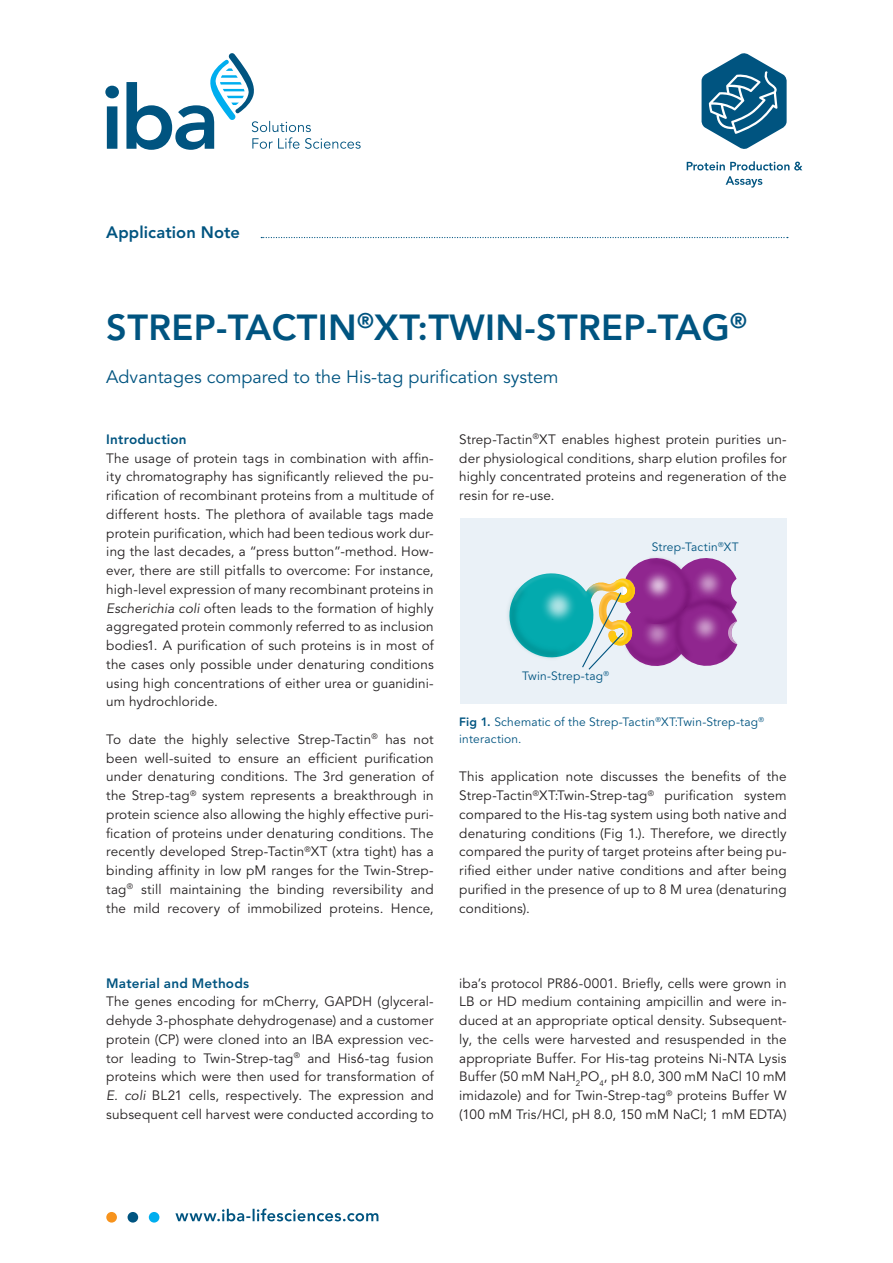
<style>
.page{position:relative;width:893px;height:1263px;background:#fff}
.page>*{position:absolute;margin:0;border:0;box-sizing:border-box;transform-origin:0 0}
.Titel_Headline_24p_2{font:800 36px "Avenir LT Std";letter-spacing:.01em;color:#005480}
.Titel_Subline_12p{font:18px "Avenir LT Std";color:#005480}
.t1{font:800 16.5px "Avenir LT Std";letter-spacing:.005em;color:#005480}
.Fließtext_Applicatio{font:13.5px/18.8px "Avenir LT Std";letter-spacing:.01em;color:#231f20;text-align:justify}
.Subhead_1_9p_12_5{font:800 13.5px "Avenir LT Std";letter-spacing:.015em;color:#005480}
.Marginaltext_Grafikt{font:12px/16.5px "Avenir LT Std";letter-spacing:.015em;color:#005480}
.s1{font-style:italic}
.s2{font-weight:800}
</style>
<div class="page">
<svg style="left:105px;top:53px;width:256px;height:97px"></svg>
<svg style="left:175px;top:1208px;width:203px;height:13px"></svg>
<div style="left:106px;top:1212px;width:11px;height:10px;background:#f7931d;border-radius:50%"></div>
<div style="left:128px;top:1212px;width:10px;height:10px;background:#005480;border-radius:50%"></div>
<div style="left:149px;top:1212px;width:10px;height:10px;background:#00aeef;border-radius:50%"></div>
<svg style="left:702px;top:53px;width:85px;height:96px"></svg>
<svg style="left:687px;top:161px;width:115px;height:27px"></svg>
<svg style="left:261px;top:237px;width:527px;height:1px"></svg>
<div style="left:460px;top:518px;width:327px;height:186px;background:#eaf1f7"></div>
<svg style="left:508px;top:557px;width:229px;height:113px"></svg>
<p class="t1" style="left:106px;top:223px;width:135px">Application Note</p>
<p class="Titel_Headline_24p_2" style="left:106px;top:306px;width:642px">STREP-TACTIN<sup>®</sup>XT:TWIN-STREP-TAG<sup>®</sup></p>
<p class="Titel_Subline_12p" style="left:106px;top:366px;width:454px">Advantages compared to the His-tag purification system</p>
<p class="Subhead_1_9p_12_5" style="left:106px;top:431px;width:82px">Introduction</p>
<p class="Fließtext_Applicatio" style="left:106px;top:449px;width:329px">The usage of protein tags in combination with affin&shy;ity chromatography has significantly relieved the pu&shy;rification of recombinant proteins from a multitude of different hosts. The plethora of available tags made protein purification, which had been tedious work dur&shy;ing the last decades, a “press button”-method. How&shy;ever, there are still pitfalls to overcome: For instance, high-level expression of many recombinant proteins in <span class="s1">Escherichia coli</span> often leads to the formation of highly aggregated protein commonly referred to as inclusion bodies1. A purification of such proteins is in most of the cases only possible under denaturing conditions using high concentrations of either urea or guanidini&shy;um hydrochloride.</p>
<p class="Fließtext_Applicatio" style="left:106px;top:730px;width:329px">To date the highly selective Strep-Tactin<sup>®</sup> has not been well-suited to ensure an efficient purification under denaturing conditions. The 3rd generation of the Strep-tag<sup>®</sup> system represents a breakthrough in protein science also allowing the highly effective puri&shy;fication of proteins under denaturing conditions. The recently developed Strep-Tactin<sup>®</sup>XT (xtra tight) has a binding affinity in low pM ranges for the Twin-Strep&shy;tag<sup>®</sup> still maintaining the binding reversibility and the mild recovery of immobilized proteins. Hence,</p>
<p class="Subhead_1_9p_12_5" style="left:106px;top:975px;width:144px">Material and Methods</p>
<p class="Fließtext_Applicatio" style="left:106px;top:993px;width:329px">The genes encoding for mCherry, GAPDH (glyceral&shy;dehyde 3-phosphate dehydrogenase) and a customer protein (CP) were cloned into an IBA expression vec&shy;tor leading to Twin-Strep-tag<sup>®</sup> and His6-tag fusion proteins which were then used for transformation of <span class="s1">E. coli</span> BL21 cells, respectively. The expression and subsequent cell harvest were conducted according to</p>
<p class="Fließtext_Applicatio" style="left:459px;top:430px;width:329px">Strep-Tactin<sup>®</sup>XT enables highest protein purities un&shy;der physiological conditions, sharp elution profiles for highly concentrated proteins and regeneration of the resin for re-use.</p>
<p class="Marginaltext_Grafikt" style="left:652px;top:538px;width:88px">Strep-Tactin<sup>®</sup>XT</p>
<p class="Marginaltext_Grafikt" style="left:522px;top:668px;width:88px">Twin-Strep-tag<sup>®</sup></p>
<p class="Marginaltext_Grafikt" style="left:459px;top:714px;width:306px"><span class="s2">Fig 1.</span> Schematic of the Strep-Tactin<sup>®</sup>XT:Twin-Strep-tag<sup>® </sup>interaction.</p>
<p class="Fließtext_Applicatio" style="left:459px;top:768px;width:329px">This application note discusses the benefits of the Strep-Tactin<sup>®</sup>XT:Twin-Strep-tag<sup>®</sup> purification system compared to the His-tag system using both native and denaturing conditions (Fig 1.). Therefore, we directly compared the purity of target proteins after being pu&shy;rified either under native conditions and after being purified in the presence of up to 8 M urea (denaturing conditions).</p>
<p class="Fließtext_Applicatio" style="left:459px;top:974px;width:329px">iba’s protocol PR86-0001. Briefly, cells were grown in LB or HD medium containing ampicillin and were in&shy;duced at an appropriate optical density. Subsequent&shy;ly, the cells were harvested and resuspended in the appropriate Buffer. For His-tag proteins Ni-NTA Lysis Buffer (50 mM NaH<sub>2</sub>PO<sub>4</sub>, pH 8.0, 300 mM NaCl 10 mM imidazole) and for Twin-Strep-tag<sup>®</sup> proteins Buffer W (100 mM Tris/HCl, pH 8.0, 150 mM NaCl; 1 mM EDTA)</p>
</div>
